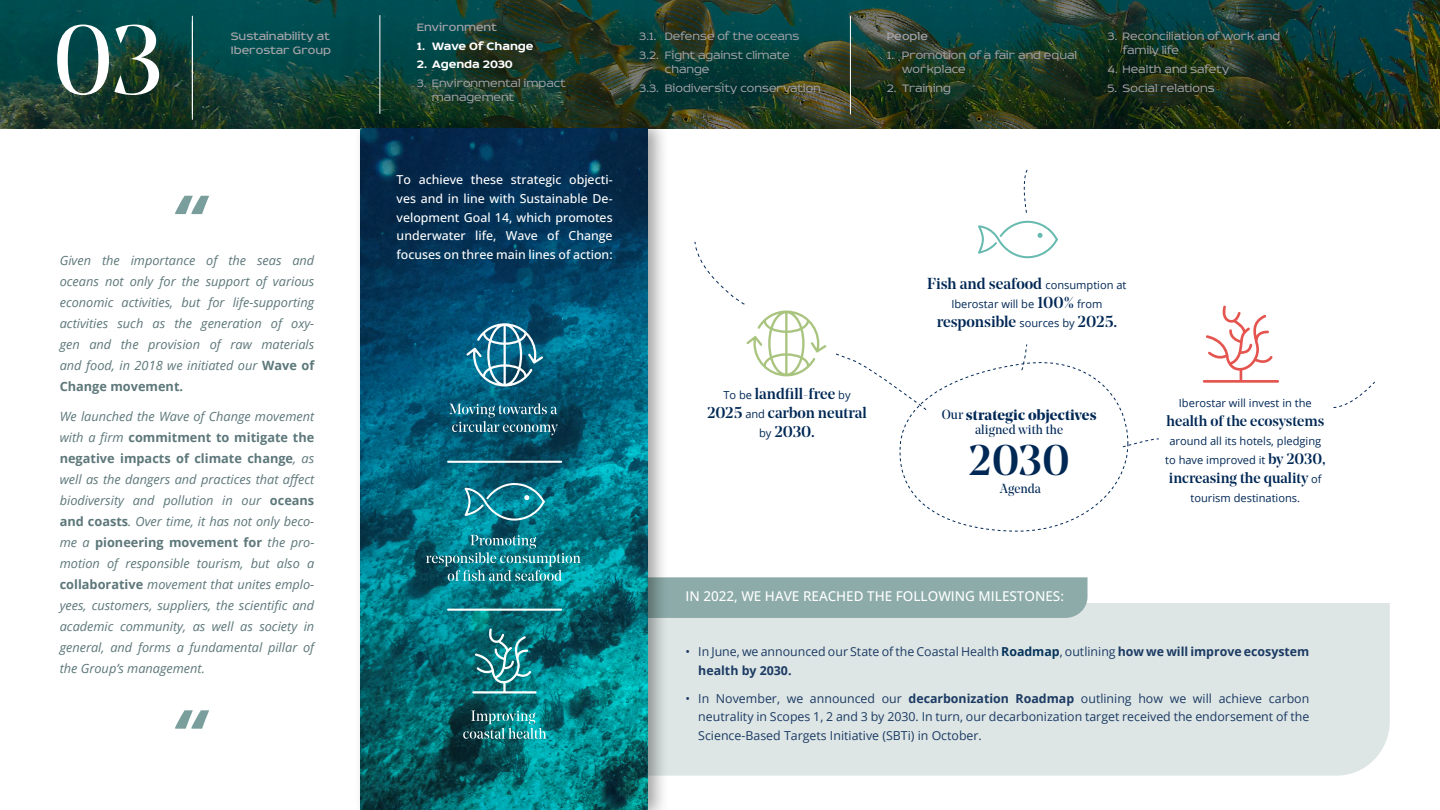
<style>
.page{position:relative;width:1440px;height:810px;background:#fff}
.page>*{position:absolute;margin:0;border:0;box-sizing:border-box;transform-origin:0 0}
.t1{font:97.5px "Noe Display";color:#fff}
.t2{font:italic 700 75px "Open Sans";color:#799e9c}
.t3{font:500 42.67px "Noe Display";color:#002855}
.t4{font:500 15.83px "Noe Display";color:#002855}
.t5{font:500 15.6px/19px "Noe Display";color:#002855;text-align:center}
.t6{font:500 15.08px "Noe Display";color:#002855}
.t7{font:700 15px "Noe Display";letter-spacing:.01em;color:#002856}
.t8{font:500 13.5px "Open Sans";color:#fff}
.t9{font:13.12px "Noe Display";letter-spacing:.01em;color:#002856}
.t10{font:italic 12.75px/21px "Open Sans";color:#5d777a;text-align:justify}
.t11{font:12.38px/18.8px "Open Sans";color:#1c3a63}
.t12{font:300 12.38px/14.2px "Echoes Sans";color:#a6a4aa}
.t13{font:500 12.38px/18.8px "Open Sans";color:#fff;text-align:justify}
.t14{font:12.38px/14.2px "Echoes Sans";color:#a6a4aa}
.t15{font:700 12.38px "Echoes Sans";letter-spacing:-.01em;color:#fff}
.t16{font:300 12.38px "Echoes Sans";letter-spacing:-.02em;color:#a6a4aa}
.t17{font:11.1px/19px "Open Sans";color:#002855;text-align:center}
.s1{font-weight:700;font-style:normal}
.s2{font-family:"Open Sans";font-weight:400;font-size:11.1px}
.s3{font-family:"Noe Display";font-weight:500;font-size:15.83px}
.s4{font-weight:400;font-size:13.12px}
.s5{font-family:"Noe Display";font-weight:500;font-size:15.08px}
.s6{font-weight:700;color:#05345b}
.s7{font-weight:700}
</style>
<div class="page">
<img style="left:0;top:0;width:1440px;height:129px">
<hr style="left:192px;top:16px;width:1px;height:98px;background:#fff">
<div style="left:670px;top:603px;width:720px;height:173px;background:#dde6e5"></div>
<div style="left:670px;top:577px;width:418px;height:41px;background:#8caba9"></div>
<div style="left:353px;top:114px;width:317px;height:696px;background:#000;opacity:.38"></div>
<img style="left:361px;top:129px;width:286px;height:681px">
<hr style="left:192px;top:21px;width:1px;height:99px;background:#fff">
<img style="left:426px;top:535px;width:155px;height:46px">
<svg style="left:466px;top:323px;width:77px;height:64px;background:#397f9a"></svg>
<svg style="left:472px;top:628px;width:65px;height:66px;background:#2c858c"></svg>
<hr style="left:447px;top:461px;width:115px;height:2px;background:#fff">
<hr style="left:447px;top:609px;width:115px;height:2px;background:#fff">
<svg style="left:465px;top:483px;width:80px;height:38px;background:#278d9e"></svg>
<svg style="left:449px;top:403px;width:109px;height:32px;background:#2c6d83"></svg>
<svg style="left:463px;top:710px;width:84px;height:29px;background:#31878b"></svg>
<svg style="left:746px;top:311px;width:80px;height:65px"></svg>
<svg style="left:978px;top:221px;width:80px;height:37px"></svg>
<svg style="left:1203px;top:306px;width:76px;height:77px"></svg>
<svg style="left:1023px;top:169px;width:5px;height:44px"></svg>
<svg style="left:1333px;top:381px;width:42px;height:27px"></svg>
<svg style="left:836px;top:344px;width:323px;height:188px"></svg>
<svg style="left:694px;top:241px;width:51px;height:64px"></svg>
<hr style="left:380px;top:15px;width:1px;height:99px;background:#fff">
<hr style="left:850px;top:16px;width:1px;height:98px;background:#fff">
<h1 class="t1" style="left:52px;top:0;width:112px">03</h1>
<p class="t14" style="left:231px;top:29px;width:102px">Sustainability at<br>Iberostar Group</p>
<h2 class="t2" style="left:171px;top:169px;width:34px">“</h2>
<p class="t10" style="left:60px;top:249px;width:256px">Given the importance of the seas and oceans not only for the support of various economic activities, but for life-supporting activities such as the generation of oxy&shy;gen and the provision of raw materials and food, in 2018 we initiated our <span class="s1">Wave of Change movement.</span></p>
<p class="t10" style="left:60px;top:405px;width:256px">We launched the Wave of Change movement with a firm <span class="s1">commitment to mitigate the negative impacts of climate change</span>, as well as the dangers and practices that affect biodiversity and pollution in our <span class="s1">oceans and coasts</span>. Over time, it has not only beco&shy;me a <span class="s1">pioneering movement for</span> the pro&shy;motion of responsible tourism, but also a <span class="s1">collaborative</span> movement that unites emplo&shy;yees, customers, suppliers, the scientific and academic community, as well as society in general, and forms a fundamental pillar of the Group’s management.</p>
<h2 class="t2" style="left:171px;top:684px;width:34px">“</h2>
<p class="t14" style="left:417px;top:20px;width:81px">Environment</p>
<p class="t15" style="left:417px;top:39px;width:118px">1. Wave Of Change</p>
<p class="t15" style="left:417px;top:58px;width:98px">2. Agenda 2030</p>
<p class="t12" style="left:432px;top:76px;width:136px;text-indent:-15px">3. Environmental impact management</p>
<p class="t12" style="left:639px;top:27px;width:162px;line-height:18.8px">3.1. Defense of the oceans<br>3.2. Fight against climate</p>
<p class="t12" style="left:639px;top:60px;width:183px;line-height:18.8px;text-indent:26px">change<br>3.3. Biodiversity conservation</p>
<p class="t14" style="left:887px;top:29px;width:43px">People</p>
<p class="t12" style="left:902px;top:48px;width:177px;text-indent:-15px">1. Promotion of a fair and equal workplace</p>
<p class="t16" style="left:887px;top:81px;width:66px">2. Training</p>
<p class="t12" style="left:1123px;top:29px;width:159px;text-indent:-15px">3. Reconciliation of work and family life</p>
<p class="t12" style="left:1108px;top:62px;width:123px">4. Health and safety</p>
<p class="t12" style="left:1108px;top:81px;width:109px">5. Social relations</p>
<p class="t13" style="left:397px;top:170px;width:218px">To achieve these strategic objecti&shy;ves and in line with Sustainable De&shy;velopment Goal 14, which promotes underwater life, Wave of Change focuses on three main lines of action:</p>
<p class="t5" style="left:707px;top:384px;width:161px"><span class="s2">To be</span> landfill-free <span class="s2">by<br></span>2025 <span class="s2">and</span> carbon neutral <span class="s2">by</span> 2030.</p>
<p class="t4" style="left:927px;top:273px;width:201px">Fish and seafood <span class="s2">consumption at</span></p>
<p class="t17" style="left:951px;top:294px;width:153px">Iberostar will be <span class="s3">100%</span> from</p>
<p class="t4" style="left:937px;top:311px;width:182px">responsible <span class="s2">sources by</span> 2025.</p>
<p class="t7" style="left:942px;top:405px;width:156px"><span class="s4">Our</span> strategic objectives</p>
<p class="t9" style="left:975px;top:421px;width:90px">aligned with the</p>
<h3 class="t3" style="left:969px;top:434px;width:103px">2030</h3>
<p class="t9" style="left:1000px;top:480px;width:42px">Agenda</p>
<p class="t17" style="left:1179px;top:393px;width:134px">Iberostar will invest in the</p>
<p class="t6" style="left:1166px;top:411px;width:159px">health of the ecosystems</p>
<p class="t17" style="left:1165px;top:431px;width:162px">around all its hotels, pledging to have improved it <span class="s5">by 2030,</span></p>
<p class="t6" style="left:1169px;top:468px;width:154px">increasing the quality <span class="s2">of</span></p>
<p class="t17" style="left:1191px;top:488px;width:111px">tourism destinations.</p>
<p class="t8" style="left:686px;top:587px;width:380px">IN 2022, WE HAVE REACHED THE FOLLOWING MILESTONES:</p>
<p class="t11" style="left:698px;top:642px;width:613px;text-indent:-13px">• In June, we announced our State of the Coastal Health <span class="s6">Roadmap</span>, outlining <span class="s7">how we will improve ecosystem health by 2030.</span></p>
<p class="t11" style="left:698px;top:688px;width:613px;text-align:justify;text-indent:-13px">• In November, we announced our <span class="s7">decarbonization Roadmap</span> outlining how we will achieve carbon neutrality in Scopes 1, 2 and 3 by 2030. In turn, our decarbonization target received the endorsement of the Science-Based Targets Initiative (SBTi) in October.</p>
</div>
